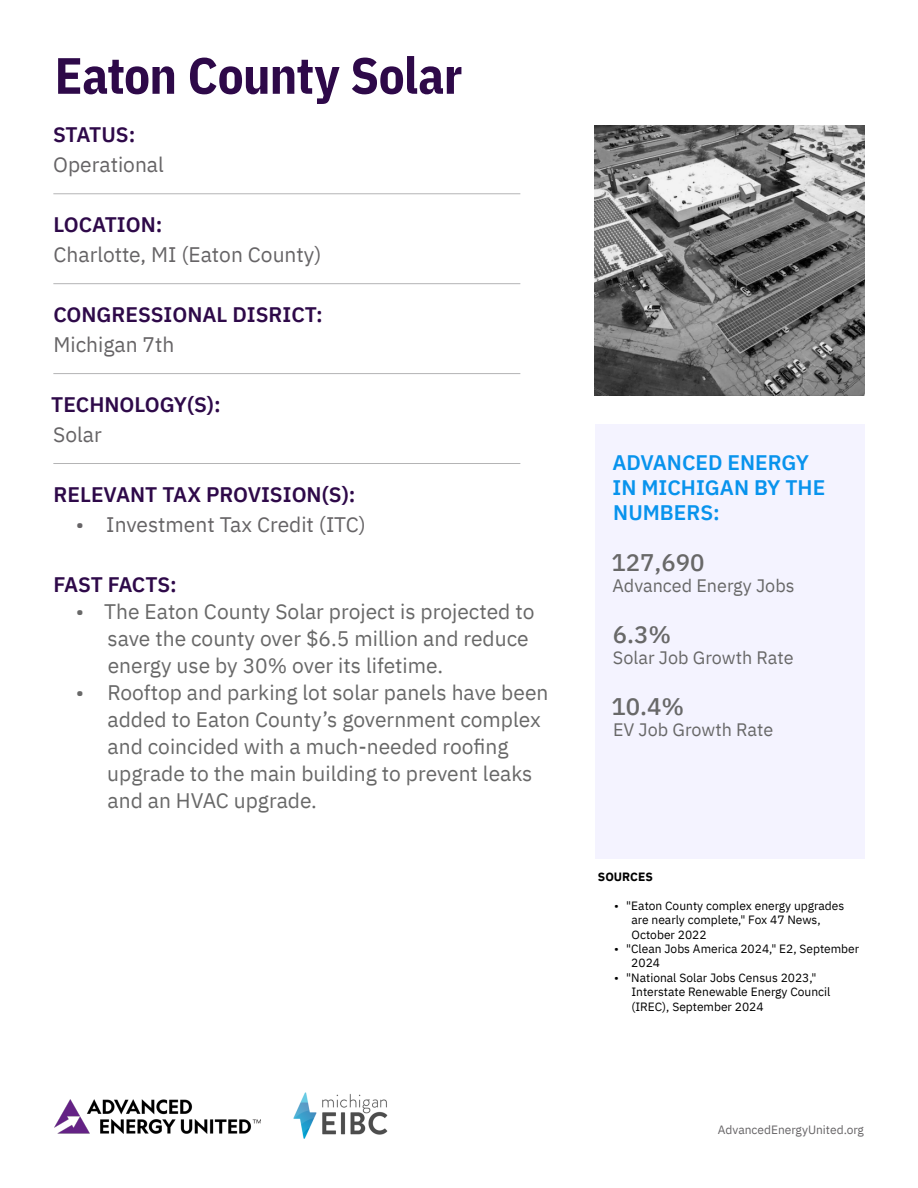
<style>
.page{position:relative;width:918px;height:1188px;background:#fff}
.page>*{position:absolute;margin:0;border:0;box-sizing:border-box;transform-origin:0 0}
.t1{font:700 51px "IBM Plex Sans Cond";letter-spacing:-.01em;color:#2e0949}
.Deck{font:500 24px "IBM Plex Sans";color:#686868}
.t2{font:21px/27px "IBM Plex Sans";color:#686868}
.Deck-2{font:21px "IBM Plex Sans";color:#666466}
.Deck-3{font:600 21px "IBM Plex Sans";color:#2e0949}
.Deck-4{font:600 21px/25.2px "IBM Plex Sans";color:#0893ed}
.Deck-5{font:600 21px "IBM Plex Sans";letter-spacing:-.02em;color:#2e0949}
.Deck-6{font:18px "IBM Plex Sans";color:#686868}
.t3{font:12px/14.4px "IBM Plex Sans";color:#000}
.t4{font:12px "IBM Plex Sans";color:#666466}
.Deck-7{font:700 12px "IBM Plex Sans";color:#000}
</style>
<div class="page">
<img style="left:54px;top:1100px;width:207px;height:34px">
<img style="left:595px;top:125px;width:270px;height:270px">
<div style="left:595px;top:424px;width:270px;height:435px;background:#f4f3ff"></div>
<hr style="left:53px;top:463px;width:467px;height:1px;background:#b4b4b5">
<hr style="left:53px;top:373px;width:467px;height:1px;background:#b4b4b5">
<hr style="left:53px;top:283px;width:467px;height:1px;background:#b4b4b5">
<hr style="left:53px;top:194px;width:467px;height:1px;background:#b4b4b5">
<img style="left:294px;top:1093px;width:94px;height:45px">
<p class="t1" style="left:55px;top:35px;width:409px">Eaton County Solar</p>
<p class="Deck-3" style="left:53px;top:118px;width:84px">STATUS:</p>
<p class="Deck-2" style="left:53px;top:148px;width:112px">Operational</p>
<p class="Deck-3" style="left:54px;top:208px;width:110px">LOCATION:</p>
<p class="Deck-2" style="left:53px;top:238px;width:269px">Charlotte, MI (Eaton County)</p>
<p class="Deck-3" style="left:53px;top:298px;width:271px">CONGRESSIONAL DISRICT:</p>
<p class="Deck-2" style="left:53px;top:328px;width:123px">Michigan 7th</p>
<p class="Deck-3" style="left:51px;top:388px;width:171px">TECHNOLOGY(S):</p>
<p class="Deck-2" style="left:53px;top:418px;width:50px">Solar</p>
<p class="Deck-3" style="left:54px;top:478px;width:303px">RELEVANT TAX PROVISION(S):</p>
<p class="Deck-2" style="left:76px;top:508px;width:292px">• Investment Tax Credit (ITC)</p>
<p class="Deck-5" style="left:54px;top:568px;width:125px">FAST FACTS:</p>
<p class="t2" style="left:107px;top:596px;width:428px;text-indent:-32px">• The Eaton County Solar project is projected to save the county over $6.5 million and reduce energy use by 30% over its lifetime.</p>
<p class="t2" style="left:107px;top:677px;width:443px;text-indent:-32px">• Rooftop and parking lot solar panels have been added to Eaton County’s government complex and coincided with a much-needed roofing upgrade to the main building to prevent leaks and an HVAC upgrade.</p>
<p class="Deck-4" style="left:612px;top:448px;width:214px">ADVANCED ENERGY<br>IN MICHIGAN BY THE<br>NUMBERS:</p>
<p class="Deck" style="left:611px;top:544px;width:95px">127,690</p>
<p class="Deck-6" style="left:612px;top:572px;width:184px">Advanced Energy Jobs</p>
<p class="Deck" style="left:613px;top:616px;width:60px">6.3%</p>
<p class="Deck-6" style="left:613px;top:644px;width:182px">Solar Job Growth Rate</p>
<p class="Deck" style="left:611px;top:688px;width:74px">10.4%</p>
<p class="Deck-6" style="left:613px;top:716px;width:162px">EV Job Growth Rate</p>
<p class="Deck-7" style="left:598px;top:867px;width:56px">SOURCES</p>
<p class="t3" style="left:631px;top:897px;width:215px;text-indent:-17px">• "Eaton County complex energy upgrades are nearly complete," Fox 47 News,<br>October 2022</p>
<p class="t3" style="left:631px;top:940px;width:229px;text-indent:-17px">• "Clean Jobs America 2024," E2, September<br>2024</p>
<p class="t3" style="left:631px;top:969px;width:201px;text-indent:-17px">• "National Solar Jobs Census 2023,"<br>Interstate Renewable Energy Council (IREC), September 2024</p>
<p class="t4" style="left:718px;top:1121px;width:148px">AdvancedEnergyUnited.org</p>
</div>
